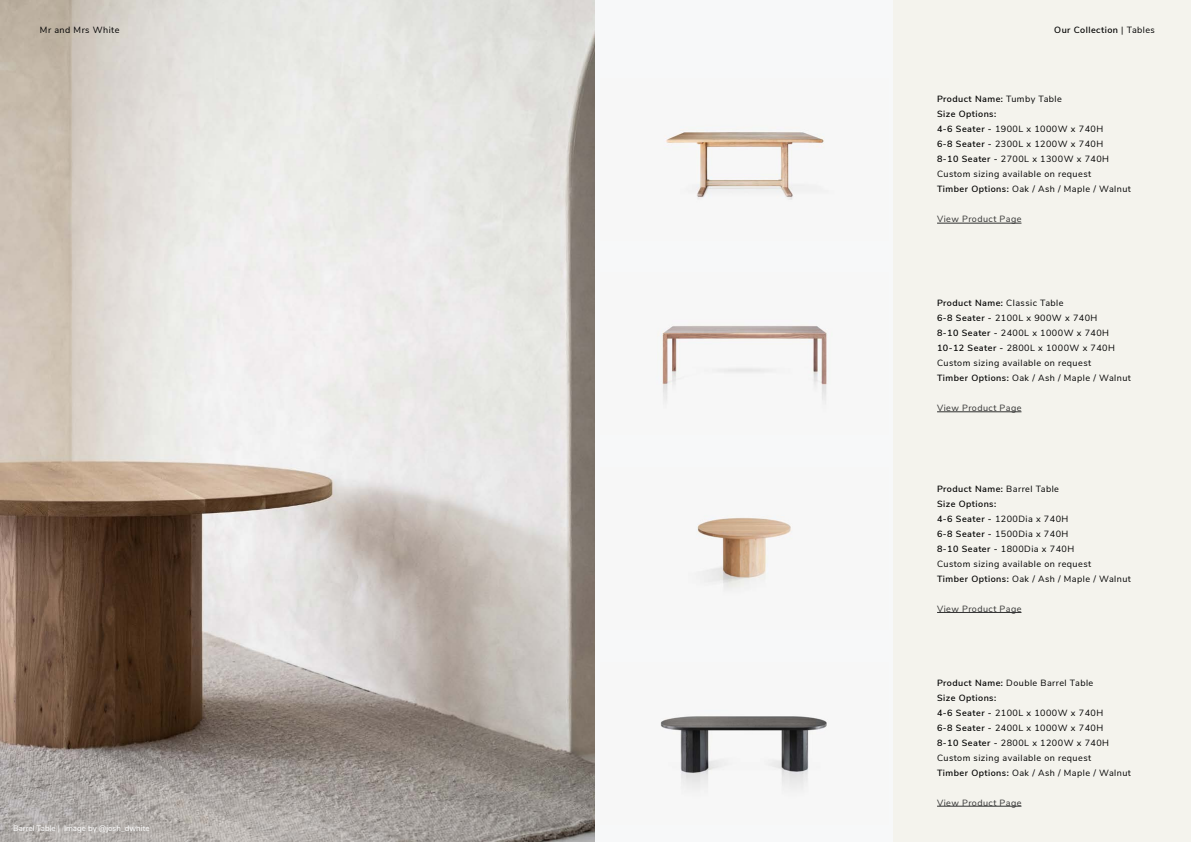
<style>
.page{position:relative;width:1191px;height:842px;background:#fff}
.page>*{position:absolute;margin:0;border:0;box-sizing:border-box;transform-origin:0 0}
.t1{font:9px/15px "Nunito Sans";letter-spacing:.05em;color:#000}
.t2{font:9px "Nunito Sans";letter-spacing:.05em;color:#313131}
.t3{font:600 9px "Nunito Sans";letter-spacing:.05em;color:#000}
.t4{font:8px "Nunito Sans";color:#fff}
.s1{font-weight:400}
.s2{font-weight:600}
</style>
<div class="page">
<img style="left:0;top:0;width:595px;height:842px">
<div style="left:893px;top:0;width:298px;height:842px;background:#f4f3ed"></div>
<div style="left:595px;top:0;width:298px;height:842px;background:#f7f8f9"></div>
<img style="left:666px;top:132px;width:158px;height:68px">
<img style="left:662px;top:325px;width:165px;height:76px">
<img style="left:697px;top:518px;width:94px;height:70px">
<hr style="left:937px;top:223px;width:84px;height:1px;background:#313131">
<hr style="left:937px;top:412px;width:84px;height:1px;background:#313131">
<hr style="left:937px;top:612px;width:84px;height:1px;background:#313131">
<img style="left:660px;top:716px;width:167px;height:72px">
<hr style="left:937px;top:806px;width:84px;height:1px;background:#313131">
<p class="t1" style="left:40px;top:22px;width:81px">Mr and Mrs White</p>
<p class="t4" style="left:13px;top:823px;width:138px">Barrel Table | Image by @josh_dwhite</p>
<p class="t3" style="left:1054px;top:23px;width:102px">Our Collection <span class="s1">| Tables</span></p>
<p class="t1" style="left:937px;top:91px;width:195px"><span class="s2">Product Name:</span> Tumby Table<br><span class="s2">Size Options:<br>4-6 Seater -</span> 1900L x 1000W x 740H<br><span class="s2">6-8 Seater -</span> 2300L x 1200W x 740H<br><span class="s2">8-10 Seater -</span> 2700L x 1300W x 740H<br>Custom sizing available on request<br><span class="s2">Timber Options:</span> Oak / Ash / Maple / Walnut</p>
<p class="t2" style="left:937px;top:213px;width:86px">View Product Page</p>
<p class="t1" style="left:937px;top:295px;width:195px"><span class="s2">Product Name:</span> Classic Table<br><span class="s2">6-8 Seater -</span> 2100L x 900W x 740H<br><span class="s2">8-10 Seater -</span> 2400L x 1000W x 740H <span class="s2">10-12 Seater -</span> 2800L x 1000W x 740H Custom sizing available on request<br><span class="s2">Timber Options:</span> Oak / Ash / Maple / Walnut</p>
<p class="t2" style="left:937px;top:401px;width:86px">View Product Page</p>
<p class="t1" style="left:937px;top:481px;width:195px"><span class="s2">Product Name:</span> Barrel Table<br><span class="s2">Size Options:<br>4-6 Seater -</span> 1200Dia x 740H<br><span class="s2">6-8 Seater -</span> 1500Dia x 740H<br><span class="s2">8-10 Seater -</span> 1800Dia x 740H<br>Custom sizing available on request<br><span class="s2">Timber Options:</span> Oak / Ash / Maple / Walnut</p>
<p class="t2" style="left:937px;top:602px;width:86px">View Product Page</p>
<p class="t1" style="left:937px;top:674px;width:195px"><span class="s2">Product Name:</span> Double Barrel Table<br><span class="s2">Size Options:<br>4-6 Seater -</span> 2100L x 1000W x 740H<br><span class="s2">6-8 Seater -</span> 2400L x 1000W x 740H<br><span class="s2">8-10 Seater -</span> 2800L x 1200W x 740H<br>Custom sizing available on request<br><span class="s2">Timber Options:</span> Oak / Ash / Maple / Walnut</p>
<p class="t2" style="left:937px;top:796px;width:86px">View Product Page</p>
</div>
